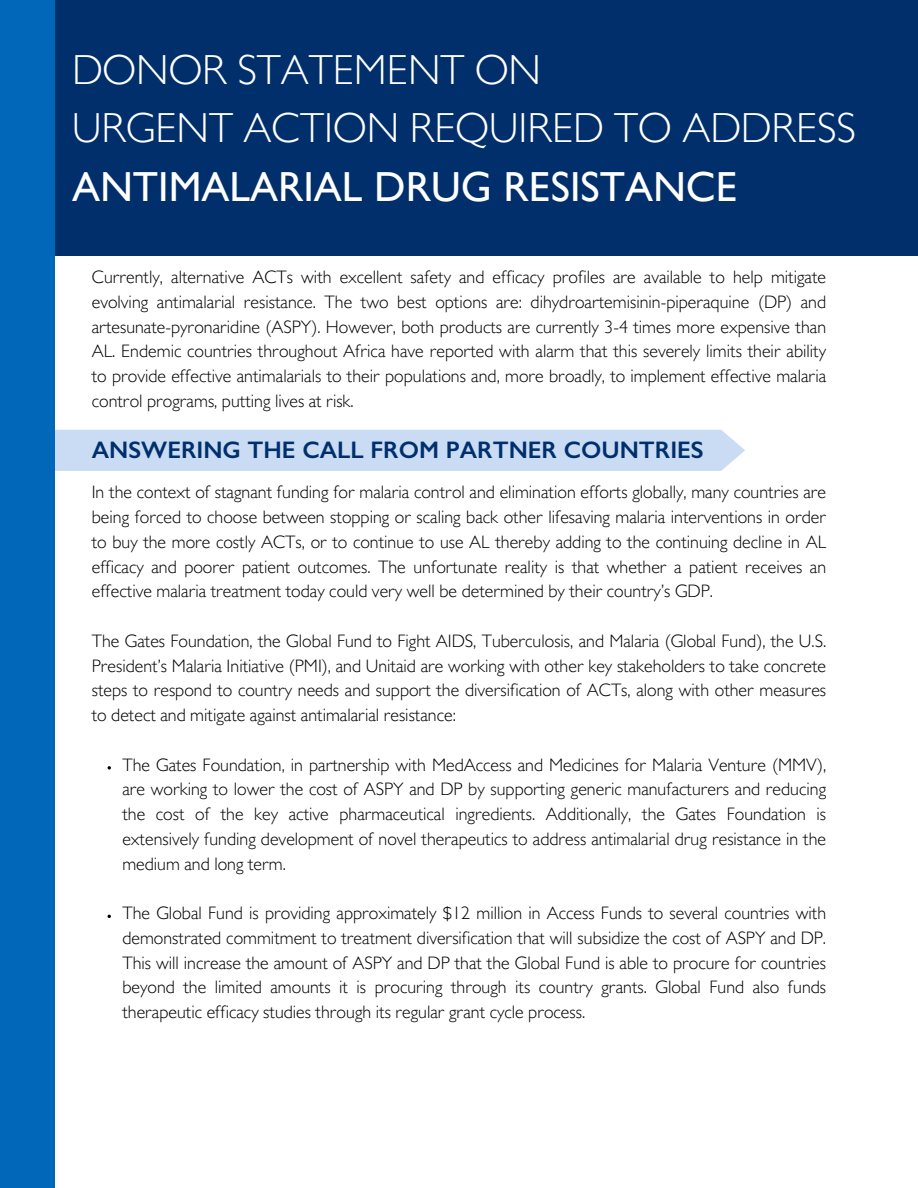
<style>
.page{position:relative;width:918px;height:1188px;background:#fff}
.page>*{position:absolute;margin:0;border:0;box-sizing:border-box;transform-origin:0 0}
.t1{font:300 42px/58.5px "Gill Sans MT Std";color:#fff}
.t2{font:600 24px "Gill Sans";color:#002f6c}
.t3{font:300 18px/24.8px "Gill Sans MT Std";color:#000;text-align:justify}
.s1{font-weight:500}
</style>
<div class="page">
<div style="left:0;top:0;width:918px;height:256px;background:#002f6c"></div>
<div style="left:0;top:0;width:55px;height:1188px;background:#0067b9"></div>
<div style="left:55px;top:430px;width:690px;height:41px;background:#cadcf4"></div>
<svg style="left:108px;top:766px;width:3px;height:4px"></svg>
<h1 class="t1" style="left:72px;top:47px;width:785px">DONOR STATEMENT ON<br>URGENT ACTION REQUIRED TO ADDRESS<br><span class="s1">ANTIMALARIAL DRUG RESISTANCE</span></h1>
<p class="t3" style="left:92px;top:267px;width:736px">Currently, alternative ACTs with excellent safety and efficacy profiles are available to help mitigate evolving antimalarial resistance. The two best options are: dihydroartemisinin-piperaquine (DP) and artesunate-pyronaridine (ASPY). However, both products are currently 3-4 times more expensive than AL. Endemic countries throughout Africa have reported with alarm that this severely limits their ability to provide effective antimalarials to their populations and, more broadly, to implement effective malaria control programs, putting lives at risk.</p>
<h2 class="t2" style="left:92px;top:435px;width:614px">ANSWERING THE CALL FROM PARTNER COUNTRIES</h2>
<p class="t3" style="left:92px;top:483px;width:736px">In the context of stagnant funding for malaria control and elimination efforts globally, many countries are being forced to choose between stopping or scaling back other lifesaving malaria interventions in order to buy the more costly ACTs, or to continue to use AL thereby adding to the continuing decline in AL efficacy and poorer patient outcomes. The unfortunate reality is that whether a patient receives an effective malaria treatment today could very well be determined by their country’s GDP.</p>
<p class="t3" style="left:92px;top:631px;width:736px">The Gates Foundation, the Global Fund to Fight AIDS, Tuberculosis, and Malaria (Global Fund), the U.S.<br>President’s Malaria Initiative (PMI), and Unitaid are working with other key stakeholders to take concrete steps to respond to country needs and support the diversification of ACTs, along with other measures to detect and mitigate against antimalarial resistance:</p>
<p class="t3" style="left:122px;top:755px;width:705px">The Gates Foundation, in partnership with MedAccess and Medicines for Malaria Venture (MMV), are working to lower the cost of ASPY and DP by supporting generic manufacturers and reducing the cost of the key active pharmaceutical ingredients. Additionally, the Gates Foundation is extensively funding development of novel therapeutics to address antimalarial drug resistance in the medium and long term.</p>
<p class="t3" style="left:122px;top:903px;width:705px">The Global Fund is providing approximately $12 million in Access Funds to several countries with demonstrated commitment to treatment diversification that will subsidize the cost of ASPY and DP.<br>This will increase the amount of ASPY and DP that the Global Fund is able to procure for countries beyond the limited amounts it is procuring through its country grants. Global Fund also funds therapeutic efficacy studies through its regular grant cycle process.</p>
</div>
